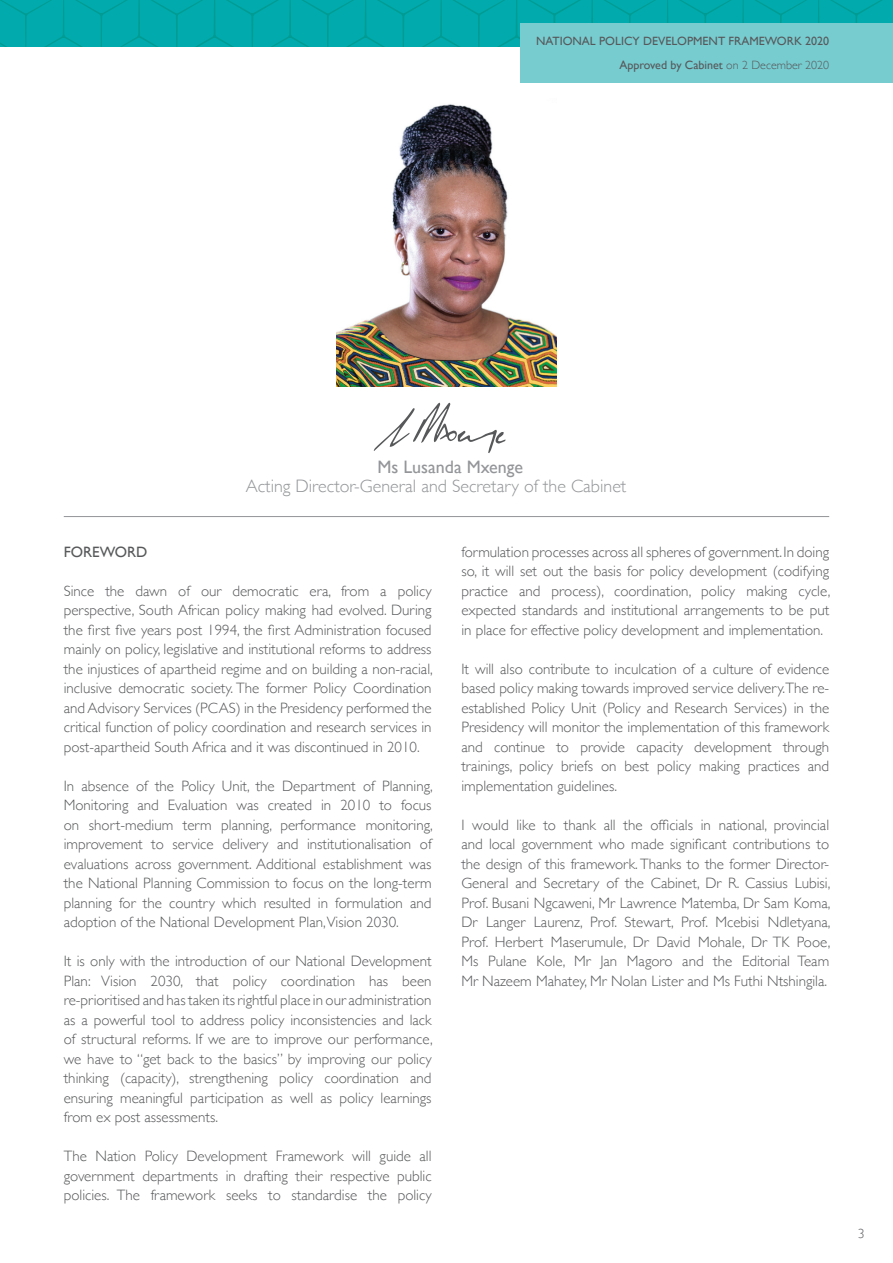
<style>
.page{position:relative;width:893px;height:1263px;background:#fff}
.page>*{position:absolute;margin:0;border:0;box-sizing:border-box;transform-origin:0 0}
.t1{font:300 18px "Gill Sans";color:#939598}
.t2{font:18px "Gill Sans";color:#939598}
.t3{font:300 15px/19.5px "Gill Sans";color:#57585a;text-align:justify}
.t4{font:15px "Gill Sans";color:#57585a}
.t5{font:300 13.5px "Gill Sans";color:#57585a}
.t6{font:12px/24px "Gill Sans";color:#57585a;text-align:right}
.s1{font-weight:300}
</style>
<div class="page">
<svg style="left:0;top:0;width:893px;height:47px;background:#00a8ab"></svg>
<div style="left:520px;top:23px;width:373px;height:60px;background:#77ccd0"></div>
<img style="left:336px;top:104px;width:221px;height:282px">
<hr style="left:64px;top:516px;width:765px;height:1px;background:#939598">
<svg style="left:374px;top:403px;width:132px;height:50px"></svg>
<p class="t6" style="left:536px;top:29px;width:294px">NATIONAL POLICY DEVELOPMENT FRAMEWORK 2020<br>Approved by Cabinet <span class="s1">on 2 December 2020</span></p>
<p class="t2" style="left:377px;top:456px;width:147px">Ms Lusanda Mxenge</p>
<p class="t1" style="left:246px;top:472px;width:382px">Acting Director-General and Secretary of the Cabinet</p>
<p class="t4" style="left:64px;top:543px;width:85px">FOREWORD</p>
<p class="t3" style="left:64px;top:580px;width:370px">Since the dawn of our democratic era, from a policy perspective, South African policy making had evolved. During the first five years post 1994, the first Administration focused mainly on policy, legislative and institutional reforms to address the injustices of apartheid regime and on building a non-racial, inclusive democratic society. The former Policy Coordination and Advisory Services (PCAS) in the Presidency performed the critical function of policy coordination and research services in post-apartheid South Africa and it was discontinued in 2010.</p>
<p class="t3" style="left:64px;top:775px;width:371px">In absence of the Policy Unit, the Department of Planning, Monitoring and Evaluation was created in 2010 to focus on short-medium term planning, performance monitoring, improvement to service delivery and institutionalisation of evaluations across government. Additional establishment was the National Planning Commission to focus on the long-term planning for the country which resulted in formulation and adoption of the National Development Plan,Vision 2030.</p>
<p class="t3" style="left:64px;top:951px;width:371px">It is only with the introduction of our National Development Plan: Vision 2030, that policy coordination has been re-prioritised and has taken its rightful place in our administration as a powerful tool to address policy inconsistencies and lack of structural reforms. If we are to improve our performance, we have to “get back to the basics” by improving our policy thinking (capacity), strengthening policy coordination and ensuring meaningful participation as well as policy learnings from ex post assessments.</p>
<p class="t3" style="left:64px;top:1146px;width:369px">The Nation Policy Development Framework will guide all government departments in drafting their respective public policies. The framework seeks to standardise the policy</p>
<p class="t3" style="left:461px;top:541px;width:371px">formulation processes across all spheres of government. In doing so, it will set out the basis for policy development (codifying practice and process), coordination, policy making cycle, expected standards and institutional arrangements to be put in place for effective policy development and implementation.</p>
<p class="t3" style="left:461px;top:658px;width:369px">It will also contribute to inculcation of a culture of evidence based policy making towards improved service delivery.The re&shy;established Policy Unit (Policy and Research Services) in the Presidency will monitor the implementation of this framework and continue to provide capacity development through trainings, policy briefs on best policy making practices and implementation guidelines.</p>
<p class="t3" style="left:461px;top:814px;width:371px">I would like to thank all the officials in national, provincial and local government who made significant contributions to the design of this framework. Thanks to the former Director-General and Secretary of the Cabinet, Dr R. Cassius Lubisi, Prof. Busani Ngcaweni, Mr Lawrence Matemba, Dr Sam Koma, Dr Langer Laurenz, Prof. Stewart, Prof. Mcebisi Ndletyana, Prof. Herbert Maserumule, Dr David Mohale, Dr TK Pooe, Ms Pulane Kole, Mr Jan Magoro and the Editorial Team Mr Nazeem Mahatey, Mr Nolan Lister and Ms Futhi Ntshingila.</p>
<p class="t5" style="left:858px;top:1223px;width:8px">3</p>
</div>
